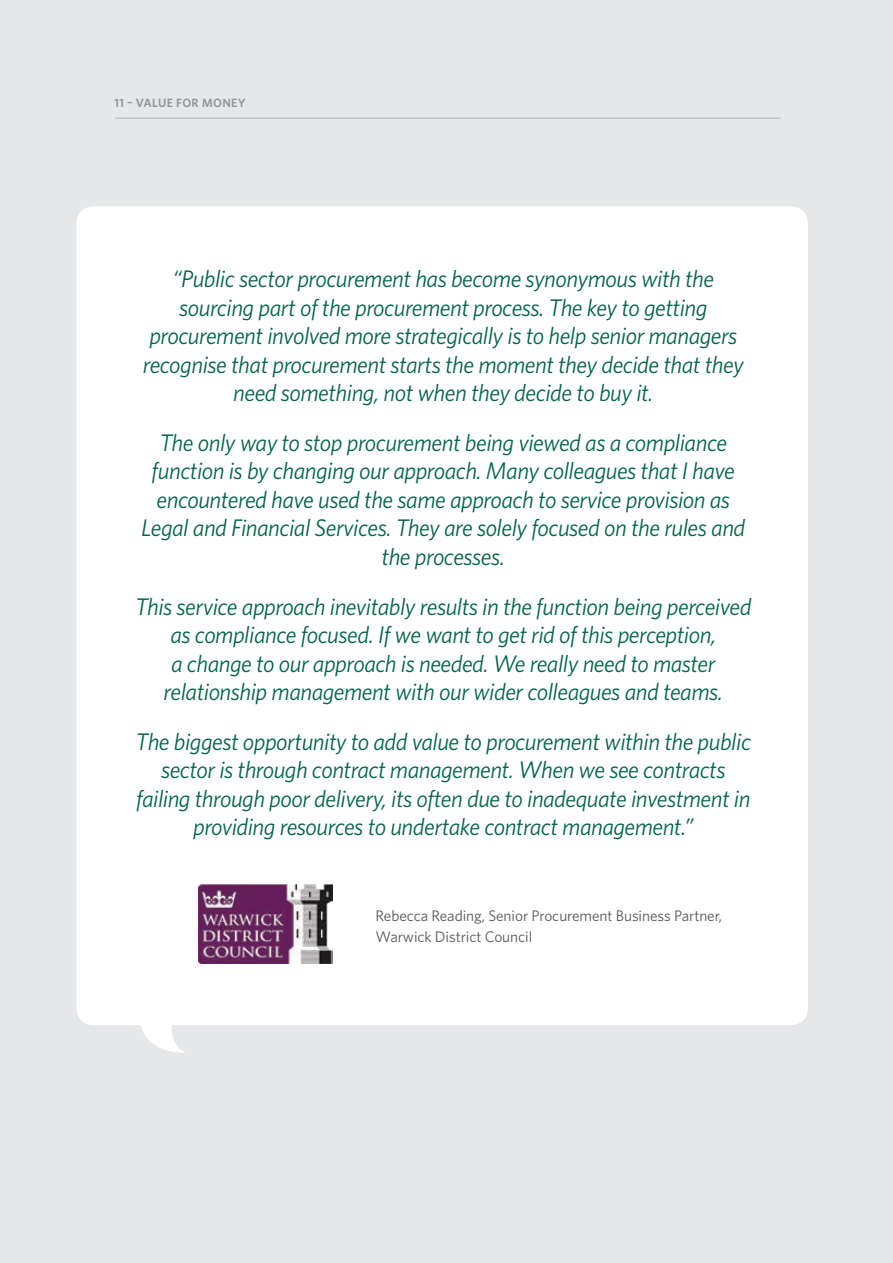
<style>
.page{position:relative;width:893px;height:1263px;background:#e6e7e9}
.page>*{position:absolute;margin:0;border:0;box-sizing:border-box;transform-origin:0 0}
.t1{font:italic 24px/28.5px "Whitney";letter-spacing:-.02em;color:#064;text-align:center}
.t2{font:15.3px/21px "Whitney";letter-spacing:-.005em;color:#57585a}
.t3{font:600 12px "Whitney";letter-spacing:.03em;color:#939598}
</style>
<div class="page">
<div style="left:77px;top:206px;width:731px;height:819px;background:#fff;border-radius:17px"></div>
<svg style="left:141px;top:1025px;width:44px;height:28px"></svg>
<img style="left:198px;top:885px;width:134px;height:79px">
<hr style="left:115px;top:118px;width:666px;height:1px;background:#b2b3b7">
<p class="t3" style="left:114px;top:94px;width:133px">11 – VALUE FOR MONEY</p>
<p class="t1" style="left:143px;top:264px;width:602px">“Public sector procurement has become synonymous with the sourcing part of the procurement process. The key to getting procurement involved more strategically is to help senior managers recognise that procurement starts the moment they decide that they need something, not when they decide to buy it.</p>
<p class="t1" style="left:141px;top:428px;width:605px">The only way to stop procurement being viewed as a compliance function is by changing our approach. Many colleagues that I have encountered have used the same approach to service provision as Legal and Financial Services. They are solely focused on the rules and the processes.</p>
<p class="t1" style="left:135px;top:591px;width:618px">This service approach inevitably results in the function being perceived as compliance focused. If we want to get rid of this perception,<br>a change to our approach is needed. We really need to master relationship management with our wider colleagues and teams.</p>
<p class="t1" style="left:136px;top:727px;width:617px">The biggest opportunity to add value to procurement within the public sector is through contract management. When we see contracts failing through poor delivery, its often due to inadequate investment in providing resources to undertake contract management.”</p>
<p class="t2" style="left:376px;top:905px;width:348px">Rebecca Reading, Senior Procurement Business Partner,<br>Warwick District Council</p>
</div>
